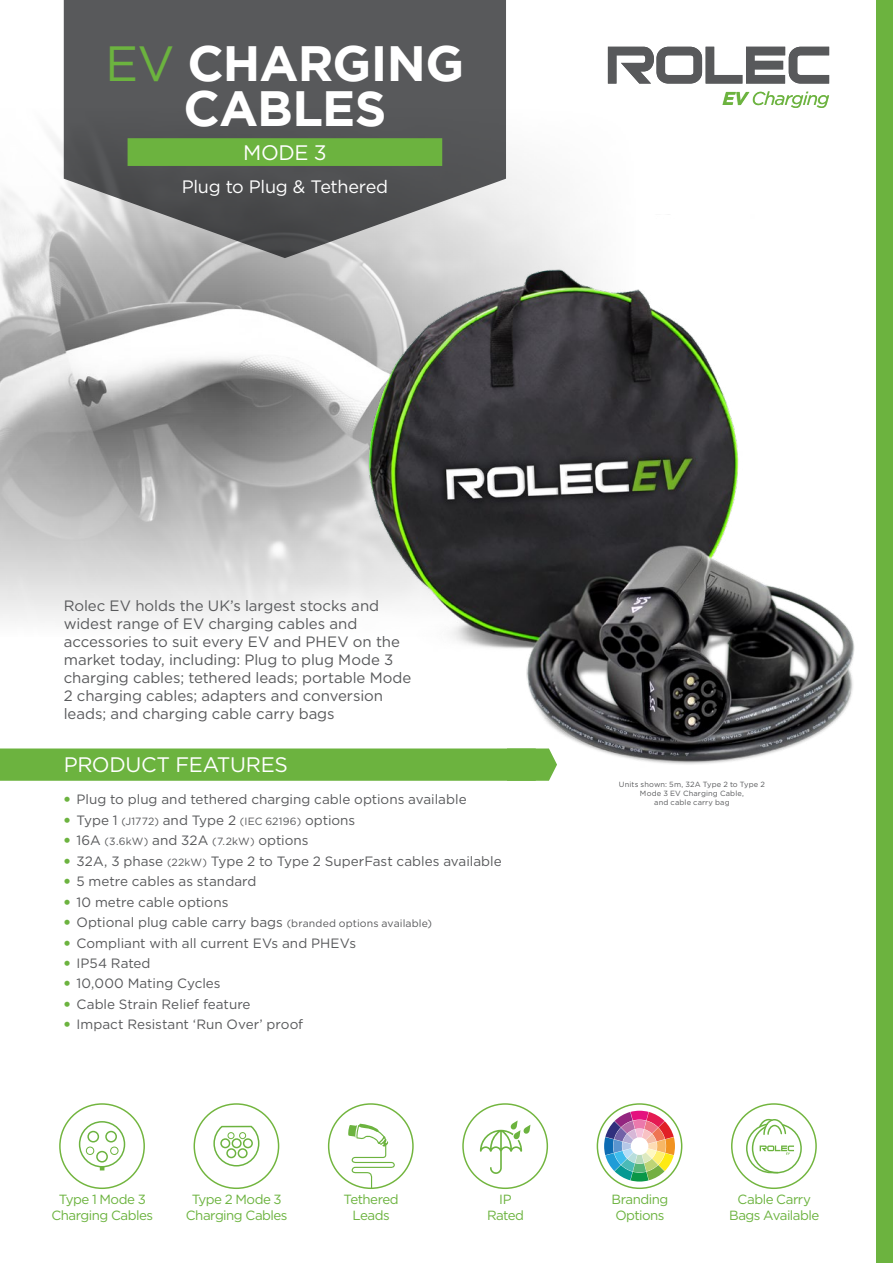
<style>
.page{position:relative;width:893px;height:1263px;background:#fff}
.page>*{position:absolute;margin:0;border:0;box-sizing:border-box;transform-origin:0 0}
.t1{font:700 49.5px/45px "Gotham";letter-spacing:-.02em;color:#fff;text-align:center}
.t2{font:21px "Gotham";letter-spacing:-.02em;color:#fff}
.t3{font:italic 18.45px "Gotham";letter-spacing:-.04em;color:#6cb33f}
.t4{font:18px "Gotham";letter-spacing:-.015em;color:#fff}
.t5{font:15px/18px "Gotham";letter-spacing:-.005em;color:#58595b}
.t6{font:13.5px "Gotham";color:#58595b}
.t7{font:13.35px/16.2px "Gotham";letter-spacing:-.04em;color:#6cb33f;text-align:center}
.t8{font:7.5px/9px "Gotham";letter-spacing:.02em;color:#58595b;text-align:center}
.s1{font-weight:400;color:#6cb33f}
.s2{font-weight:700}
.s3{font-weight:900;color:#6cb33f}
.s4{font-size:10.5px}
</style>
<div class="page">
<img style="left:0;top:108px;width:557px;height:513px">
<svg style="left:64px;top:0;width:442px;height:258px;background:#616264"></svg>
<div style="left:79px;top:1121px;width:46px;height:46px;border:1px solid #6cb33f;border-radius:50%"></div>
<svg style="left:100px;top:1166px;width:4px;height:4px"></svg>
<div style="left:87px;top:1131px;width:12px;height:11px;border:1px solid #6cb33f;border-radius:50%"></div>
<div style="left:105px;top:1131px;width:12px;height:11px;border:1px solid #6cb33f;border-radius:50%"></div>
<div style="left:86px;top:1147px;width:8px;height:8px;border:1px solid #6cb33f;border-radius:50%"></div>
<div style="left:110px;top:1147px;width:8px;height:8px;border:1px solid #6cb33f;border-radius:50%"></div>
<div style="left:96px;top:1151px;width:12px;height:11px;border:1px solid #6cb33f;border-radius:50%"></div>
<svg style="left:746px;top:1118px;width:55px;height:56px"></svg>
<svg style="left:597px;top:1104px;width:85px;height:84px"></svg>
<img style="left:604px;top:1111px;width:71px;height:70px">
<svg style="left:480px;top:1120px;width:50px;height:54px"></svg>
<svg style="left:348px;top:1124px;width:47px;height:64px"></svg>
<svg style="left:213px;top:1125px;width:47px;height:42px"></svg>
<div style="left:220px;top:1138px;width:10px;height:10px;border:1px solid #6cb33f;border-radius:50%"></div>
<div style="left:232px;top:1138px;width:10px;height:10px;border:1px solid #6cb33f;border-radius:50%"></div>
<div style="left:243px;top:1138px;width:10px;height:10px;border:1px solid #6cb33f;border-radius:50%"></div>
<div style="left:226px;top:1148px;width:10px;height:10px;border:1px solid #6cb33f;border-radius:50%"></div>
<div style="left:238px;top:1148px;width:10px;height:10px;border:1px solid #6cb33f;border-radius:50%"></div>
<div style="left:228px;top:1132px;width:6px;height:7px;border:1px solid #6cb33f;border-radius:50%"></div>
<div style="left:239px;top:1132px;width:7px;height:7px;border:1px solid #6cb33f;border-radius:50%"></div>
<div style="left:128px;top:138px;width:314px;height:28px;background:#6cb33f"></div>
<div style="left:0;top:748px;width:536px;height:33px;background:#6cb33f"></div>
<img style="left:318px;top:215px;width:537px;height:566px">
<div style="left:876px;top:0;width:17px;height:1263px;background:#6cb33f"></div>
<svg style="left:608px;top:47px;width:221px;height:37px"></svg>
<svg style="left:723px;top:91px;width:106px;height:17px"></svg>
<h1 class="t1" style="left:105px;top:40px;width:361px"><span class="s1">EV</span> CHARGING<br>CABLES</h1>
<h2 class="t2" style="left:243px;top:139px;width:85px">MODE 3</h2>
<h3 class="t4" style="left:182px;top:175px;width:208px">Plug to Plug &amp; Tethered</h3>
<h3 class="t3" style="left:722px;top:88px;width:108px"><span class="s2">EV</span> Charging</h3>
<p class="t5" style="left:64px;top:596px;width:349px">Rolec EV holds the UK’s largest stocks and widest range of EV charging cables and accessories to suit every EV and PHEV on the market today, including: Plug to plug Mode 3 charging cables; tethered leads; portable Mode 2 charging cables; adapters and conversion leads; and charging cable carry bags</p>
<h2 class="t2" style="left:64px;top:751px;width:226px">PRODUCT FEATURES</h2>
<p class="t6" style="left:64px;top:791px;width:404px"><span class="s3">•</span> Plug to plug and tethered charging cable options available</p>
<p class="t6" style="left:64px;top:811px;width:293px"><span class="s3">•</span> Type 1 <span class="s4">(J1772)</span> and Type 2 <span class="s4">(IEC 62196)</span> options</p>
<p class="t6" style="left:64px;top:832px;width:246px"><span class="s3">•</span> 16A <span class="s4">(3.6kW)</span> and 32A <span class="s4">(7.2kW)</span> options</p>
<p class="t6" style="left:64px;top:852px;width:440px"><span class="s3">•</span> 32A, 3 phase <span class="s4">(22kW)</span> Type 2 to Type 2 SuperFast cables available</p>
<p class="t6" style="left:64px;top:873px;width:194px"><span class="s3">•</span> 5 metre cables as standard</p>
<p class="t6" style="left:64px;top:893px;width:166px"><span class="s3">•</span> 10 metre cable options</p>
<p class="t6" style="left:64px;top:914px;width:370px"><span class="s3">•</span> Optional plug cable carry bags <span class="s4">(branded options available)</span></p>
<p class="t6" style="left:64px;top:934px;width:294px"><span class="s3">•</span> Compliant with all current EVs and PHEVs</p>
<p class="t6" style="left:64px;top:954px;width:88px"><span class="s3">•</span> IP54 Rated</p>
<p class="t6" style="left:64px;top:975px;width:158px"><span class="s3">•</span> 10,000 Mating Cycles</p>
<p class="t6" style="left:64px;top:995px;width:188px"><span class="s3">•</span> Cable Strain Relief feature</p>
<p class="t6" style="left:64px;top:1016px;width:241px"><span class="s3">•</span> Impact Resistant ‘Run Over’ proof</p>
<p class="t8" style="left:619px;top:780px;width:147px">Units shown: 5m, 32A Type 2 to Type 2<br>Mode 3 EV Charging Cable,<br>and cable carry bag</p>
<p class="t7" style="left:52px;top:1191px;width:103px">Type 1 Mode 3<br>Charging Cables</p>
<p class="t7" style="left:729px;top:1191px;width:92px">Cable Carry<br>Bags Available</p>
<p class="t7" style="left:186px;top:1191px;width:103px">Type 2 Mode 3<br>Charging Cables</p>
<p class="t7" style="left:344px;top:1191px;width:57px">Tethered<br>Leads</p>
<p class="t7" style="left:611px;top:1191px;width:58px;text-align:left">Branding<br>Options</p>
<p class="t7" style="left:487px;top:1191px;width:38px">IP<br>Rated</p>
</div>
